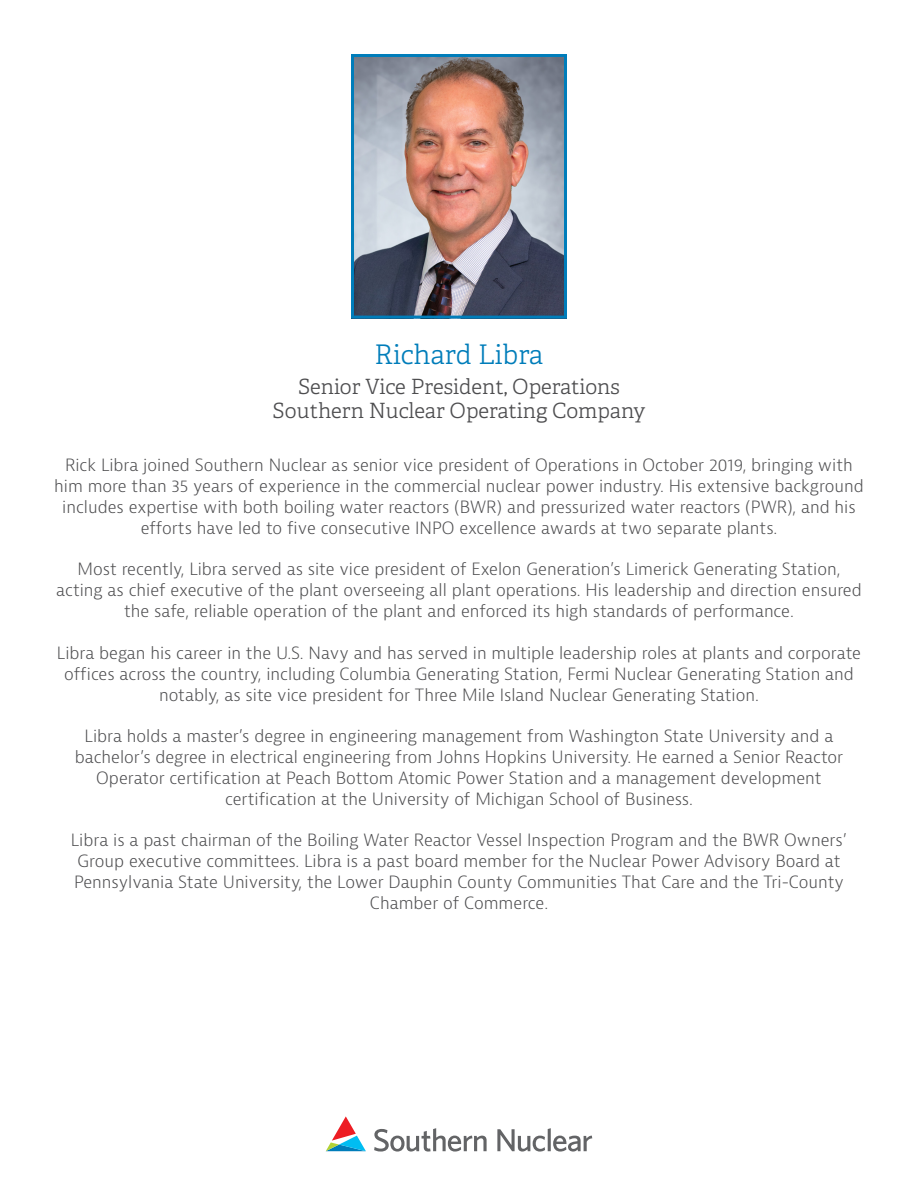
<style>
.page{position:relative;width:918px;height:1188px;background:#fff}
.page>*{position:absolute;margin:0;border:0;box-sizing:border-box;transform-origin:0 0}
.t1{font:300 27px "Adelle";color:#007dba}
.t2{font:300 21px/24px "Adelle";color:#4d4d4f;text-align:center}
.t3{font:300 16.5px/21px "Bernina Sans";color:#4d4d4f;text-align:center}
</style>
<div class="page">
<svg style="left:326px;top:1116px;width:40px;height:35px"></svg>
<svg style="left:374px;top:1128px;width:218px;height:24px"></svg>
<img style="left:355px;top:58px;width:208px;height:257px">
<div style="left:351px;top:54px;width:216px;height:265px;border:3px solid #007dba"></div>
<h1 class="t1" style="left:375px;top:338px;width:170px">Richard Libra</h1>
<p class="t2" style="left:273px;top:375px;width:374px">Senior Vice President, Operations<br>Southern Nuclear Operating Company</p>
<p class="t3" style="left:54px;top:455px;width:811px">Rick Libra joined Southern Nuclear as senior vice president of Operations in October 2019, bringing with him more than 35 years of experience in the commercial nuclear power industry. His extensive background includes expertise with both boiling water reactors (BWR) and pressurized water reactors (PWR), and his efforts have led to five consecutive INPO excellence awards at two separate plants.</p>
<p class="t3" style="left:56px;top:559px;width:807px">Most recently, Libra served as site vice president of Exelon Generation’s Limerick Generating Station, acting as chief executive of the plant overseeing all plant operations. His leadership and direction ensured the safe, reliable operation of the plant and enforced its high standards of performance.</p>
<p class="t3" style="left:57px;top:643px;width:806px">Libra began his career in the U.S. Navy and has served in multiple leadership roles at plants and corporate offices across the country, including Columbia Generating Station, Fermi Nuclear Generating Station and notably, as site vice president for Three Mile Island Nuclear Generating Station.</p>
<p class="t3" style="left:75px;top:726px;width:770px">Libra holds a master’s degree in engineering management from Washington State University and a bachelor’s degree in electrical engineering from Johns Hopkins University. He earned a Senior Reactor Operator certification at Peach Bottom Atomic Power Station and a management development certification at the University of Michigan School of Business.</p>
<p class="t3" style="left:71px;top:830px;width:778px">Libra is a past chairman of the Boiling Water Reactor Vessel Inspection Program and the BWR Owners’ Group executive committees. Libra is a past board member for the Nuclear Power Advisory Board at Pennsylvania State University, the Lower Dauphin County Communities That Care and the Tri-County Chamber of Commerce.</p>
</div>
